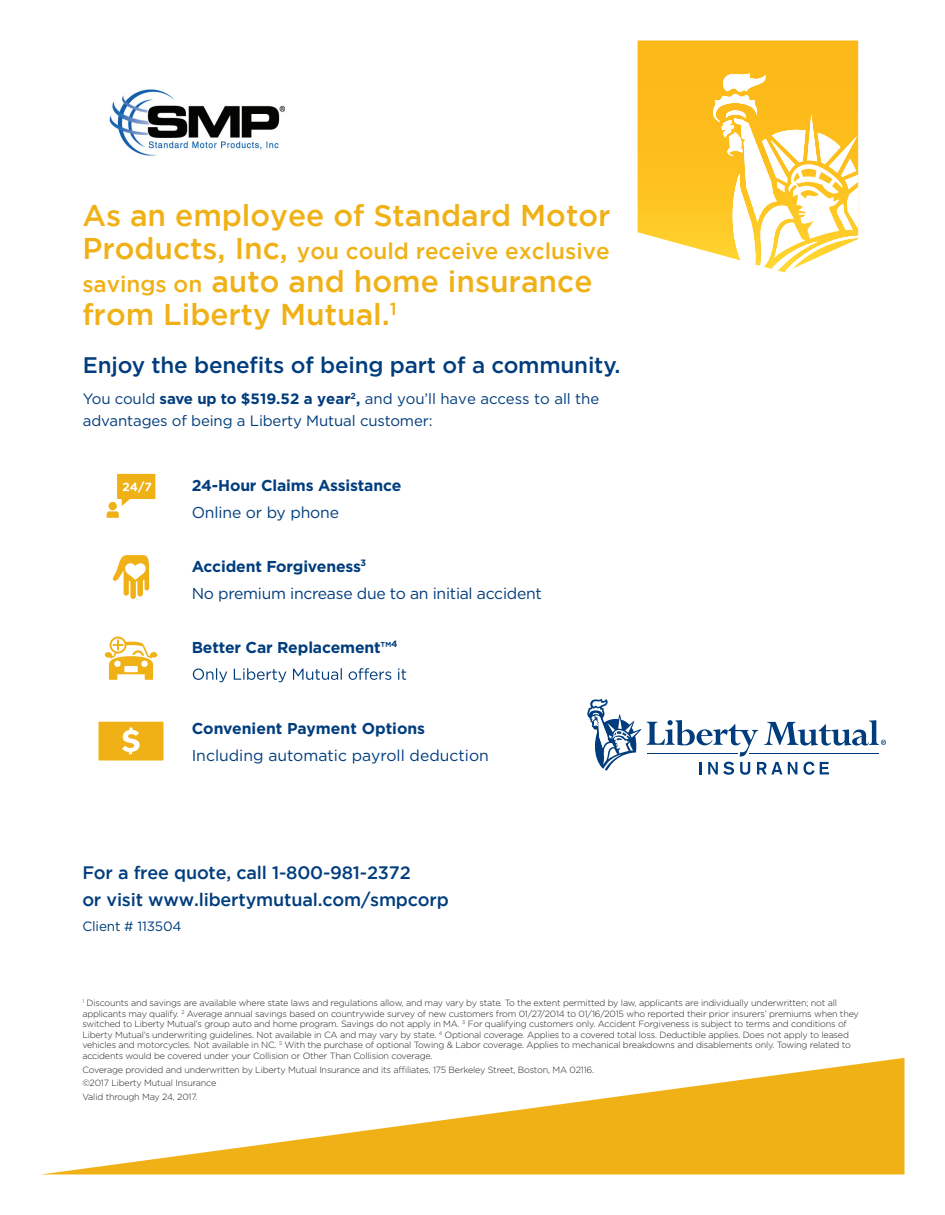
<style>
.page{position:relative;width:945px;height:1215px;background:#fff}
.page>*{position:absolute;margin:0;border:0;box-sizing:border-box;transform-origin:0 0}
.t1{font:500 30px/33px "Gotham";color:#f0b117}
.t2{font:500 22.5px "Gotham";letter-spacing:-.01em;color:#013d7d}
.t3{font:500 22.5px "Gotham";color:#f0b117}
.t4{font:500 18px/27px "Gotham";letter-spacing:-.01em;color:#013d7d}
.t5{font:15.75px/27px "Gotham";letter-spacing:-.01em;color:#013d7d}
.t6{font:700 15.75px "Gotham";letter-spacing:-.01em;color:#013d7d}
.t7{font:15px/22.5px "Gotham";letter-spacing:-.01em;color:#013d7d}
.t8{font:13.5px "Gotham";letter-spacing:-.01em;color:#013d7d}
.t9{font:300 9px/10.5px "Gotham";letter-spacing:-.02em;color:#231f20}
.s1{font-size:30px}
.s2{font-size:22.5px}
.s3{font-weight:700}
</style>
<div class="page">
<svg style="left:44px;top:1058px;width:860px;height:116px"></svg>
<svg style="left:193px;top:668px;width:213px;height:14px"></svg>
<svg style="left:107px;top:474px;width:48px;height:44px"></svg>
<svg style="left:113px;top:555px;width:36px;height:44px"></svg>
<svg style="left:105px;top:637px;width:52px;height:43px"></svg>
<svg style="left:99px;top:722px;width:65px;height:39px;background:#f1b931"></svg>
<svg style="left:647px;top:720px;width:111px;height:36px"></svg>
<svg style="left:587px;top:699px;width:54px;height:72px"></svg>
<svg style="left:764px;top:720px;width:122px;height:26px"></svg>
<hr style="left:647px;top:753px;width:90px;height:1px;background:#013d7d">
<hr style="left:749px;top:753px;width:130px;height:1px;background:#013d7d">
<svg style="left:699px;top:762px;width:2px;height:12px"></svg>
<svg style="left:708px;top:762px;width:26px;height:13px"></svg>
<svg style="left:740px;top:762px;width:10px;height:13px"></svg>
<svg style="left:757px;top:762px;width:25px;height:12px"></svg>
<svg style="left:788px;top:762px;width:9px;height:12px"></svg>
<svg style="left:803px;top:762px;width:26px;height:13px"></svg>
<svg style="left:638px;top:40px;width:220px;height:213px;background:#fcc127"></svg>
<svg style="left:713px;top:73px;width:145px;height:199px"></svg>
<img style="left:109px;top:89px;width:176px;height:67px">
<h1 class="t1" style="left:82px;top:198px;width:530px">As an employee of Standard Motor</h1>
<h2 class="t3" style="left:82px;top:238px;width:529px"><span class="s1">Products, Inc,</span> you could receive exclusive</h2>
<h1 class="t1" style="left:82px;top:264px;width:512px"><span class="s2">savings on</span> auto and home insurance from Liberty Mutual.<sup>1</sup></h1>
<h2 class="t2" style="left:83px;top:351px;width:539px">Enjoy the benefits of being part of a community.</h2>
<h3 class="t7" style="left:83px;top:387px;width:518px">You could <span class="s3">save up to $519.52 a year</span><sup>2</sup><span class="s3">,</span> and you’ll have access to all the advantages of being a Liberty Mutual customer:</h3>
<h3 class="t6" style="left:192px;top:475px;width:211px">24-Hour Claims Assistance</h3>
<h3 class="t5" style="left:192px;top:498px;width:149px">Online or by phone</h3>
<h3 class="t5" style="left:192px;top:552px;width:352px"><span class="s3">Accident Forgiveness</span><sup>3<br></sup>No premium increase due to an initial accident</h3>
<h3 class="t6" style="left:192px;top:637px;width:207px">Better Car Replacement™<sup>4</sup></h3>
<h3 class="t6" style="left:192px;top:718px;width:235px">Convenient Payment Options</h3>
<h3 class="t5" style="left:192px;top:741px;width:299px">Including automatic payroll deduction</h3>
<h3 class="t4" style="left:82px;top:859px;width:368px">For a free quote, call 1-800-981-2372<br>or visit www.libertymutual.com/smpcorp</h3>
<h3 class="t8" style="left:82px;top:917px;width:101px">Client # 113504</h3>
<p class="t9" style="left:82px;top:998px;width:778px"><sup>1</sup> Discounts and savings are available where state laws and regulations allow, and may vary by state. To the extent permitted by law, applicants are individually underwritten; not all applicants may qualify. <sup>2</sup> Average annual savings based on countrywide survey of new customers from 01/27/2014 to 01/16/2015 who reported their prior insurers’ premiums when they switched to Liberty Mutual’s group auto and home program. Savings do not apply in MA. <sup>3</sup> For qualifying customers only. Accident Forgiveness is subject to terms and conditions of Liberty Mutual’s underwriting guidelines. Not available in CA and may vary by state. <sup>4</sup> Optional coverage. Applies to a covered total loss. Deductible applies. Does not apply to leased vehicles and motorcycles. Not available in NC. <sup>5</sup> With the purchase of optional Towing &amp; Labor coverage. Applies to mechanical breakdowns and disablements only. Towing related to accidents would be covered under your Collision or Other Than Collision coverage.</p>
<p class="t9" style="left:82px;top:1062px;width:513px;line-height:13.8px">Coverage provided and underwritten by Liberty Mutual Insurance and its affiliates, 175 Berkeley Street, Boston, MA 02116. ©2017 Liberty Mutual Insurance<br>Valid through May 24, 2017.</p>
</div>
